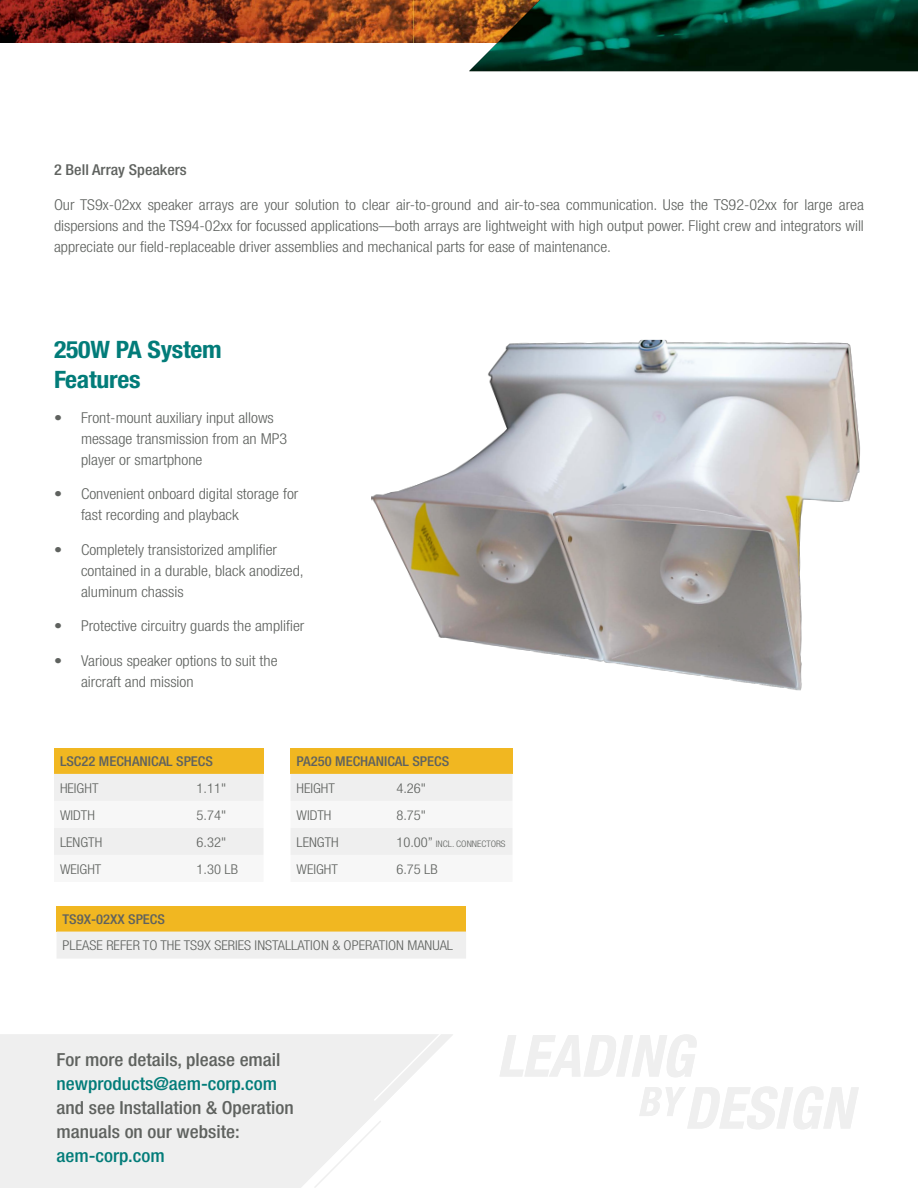
<style>
.page{position:relative;width:918px;height:1188px;background:#fff}
.page>*{position:absolute;margin:0;border:0;box-sizing:border-box;transform-origin:0 0}
.t1{font:700 condensed 24px/30px "Helvetica Neue";letter-spacing:-.01em;color:#027c79;scale:1.08 1}
.t2{font:500 condensed 18px/24px "Helvetica Neue";color:#5f625f;scale:1.08 1}
.t3{font:500 condensed 18px "Helvetica Neue";color:#027c79;scale:1.08 1}
.t4{font:300 condensed 15px/21px "Helvetica Neue";color:#5f625f;scale:1.08 1}
.t5{font:500 condensed 15px "Helvetica Neue";color:#5f625f;scale:1.08 1}
.t6{font:300 condensed 13.5px "Helvetica Neue";color:#5f625f;scale:1.08 1}
.t7{font:500 condensed 13.5px "Helvetica Neue";color:#5f625f;scale:1.08 1}
.t8{font:300 condensed 9px "Helvetica Neue";color:#5f625f;scale:1.08 1}
.s1{font-size:13.5px}
</style>
<div class="page">
<img style="left:0;top:0;width:469px;height:42px">
<img style="left:469px;top:0;width:449px;height:71px">
<svg style="left:500px;top:1034px;width:197px;height:43px"></svg>
<svg style="left:639px;top:1086px;width:220px;height:43px"></svg>
<svg style="left:0;top:1034px;width:453px;height:154px;fill:#efefef"></svg>
<svg style="left:373px;top:1034px;width:69px;height:68px"></svg>
<img style="left:371px;top:340px;width:489px;height:351px">
<div style="left:54px;top:748px;width:210px;height:26px;background:#f1b721"></div>
<div style="left:54px;top:774px;width:209px;height:81px;background:#efefef"></div>
<div style="left:291px;top:748px;width:222px;height:26px;background:#f1b721"></div>
<div style="left:291px;top:774px;width:221px;height:81px;background:#efefef"></div>
<div style="left:57px;top:906px;width:409px;height:26px;background:#f1b721"></div>
<div style="left:57px;top:932px;width:409px;height:26px;background:#efefef"></div>
<p class="t5" style="left:54px;top:161px;width:124px">2 Bell Array Speakers</p>
<p class="t4" style="left:54px;top:194px;width:752px;text-align:justify">Our TS9x-02xx speaker arrays are your solution to clear air-to-ground and air-to-sea communication. Use the TS92-02xx for large area dispersions and the TS94-02xx for focussed applications—both arrays are lightweight with high output power. Flight crew and integrators will appreciate our field-replaceable driver assemblies and mechanical parts for ease of maintenance.</p>
<h1 class="t1" style="left:54px;top:335px;width:157px">250W PA System<br>Features</h1>
<p class="t4" style="left:81px;top:407px;width:192px;text-indent:-27px">• Front-mount auxiliary input allows message transmission from an MP3 player or smartphone</p>
<p class="t4" style="left:81px;top:484px;width:203px;text-indent:-27px">• Convenient onboard digital storage for fast recording and playback</p>
<p class="t4" style="left:81px;top:539px;width:208px;text-indent:-27px">• Completely transistorized amplifier contained in a durable, black anodized, aluminum chassis</p>
<p class="t4" style="left:54px;top:616px;width:233px">• Protective circuitry guards the amplifier</p>
<p class="t4" style="left:81px;top:650px;width:184px;text-indent:-27px">• Various speaker options to suit the aircraft and mission</p>
<p class="t7" style="left:60px;top:754px;width:143px">LSC22 MECHANICAL SPECS</p>
<p class="t6" style="left:60px;top:780px;width:37px">HEIGHT</p>
<p class="t6" style="left:197px;top:780px;width:29px">1.11"</p>
<p class="t6" style="left:60px;top:807px;width:34px">WIDTH</p>
<p class="t6" style="left:197px;top:807px;width:29px">5.74"</p>
<p class="t6" style="left:60px;top:834px;width:41px">LENGTH</p>
<p class="t6" style="left:197px;top:834px;width:29px">6.32"</p>
<p class="t6" style="left:60px;top:861px;width:40px">WEIGHT</p>
<p class="t6" style="left:197px;top:861px;width:40px">1.30 LB</p>
<p class="t7" style="left:297px;top:754px;width:143px">PA250 MECHANICAL SPECS</p>
<p class="t6" style="left:297px;top:780px;width:37px">HEIGHT</p>
<p class="t6" style="left:396px;top:780px;width:29px">4.26"</p>
<p class="t6" style="left:297px;top:807px;width:34px">WIDTH</p>
<p class="t6" style="left:396px;top:807px;width:29px">8.75"</p>
<p class="t6" style="left:297px;top:834px;width:41px">LENGTH</p>
<p class="t8" style="left:396px;top:838px;width:103px"><span class="s1">10.00”</span> INCL. CONNECTORS</p>
<p class="t6" style="left:297px;top:861px;width:40px">WEIGHT</p>
<p class="t6" style="left:396px;top:861px;width:40px">6.75 LB</p>
<p class="t7" style="left:63px;top:911px;width:96px">TS9X-02XX SPECS</p>
<p class="t6" style="left:63px;top:938px;width:363px">PLEASE REFER TO THE TS9X SERIES INSTALLATION &amp; OPERATION MANUAL</p>
<p class="t2" style="left:57px;top:1047px;width:209px">For more details, please email</p>
<p class="t3" style="left:57px;top:1073px;width:206px">newproducts@aem-corp.com</p>
<p class="t2" style="left:57px;top:1095px;width:221px">and see Installation &amp; Operation manuals on our website:</p>
<p class="t3" style="left:57px;top:1145px;width:102px">aem-corp.com</p>
</div>
